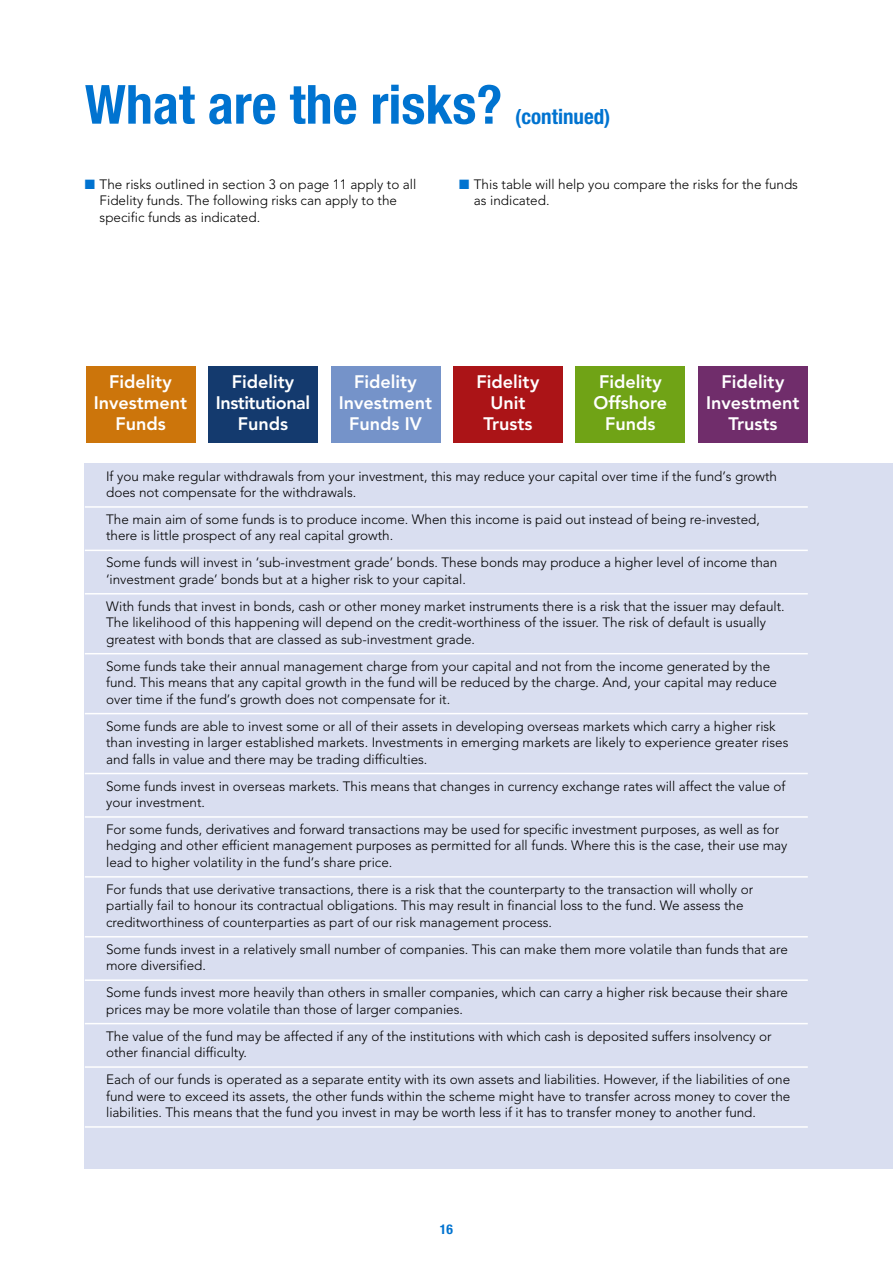
<style>
.page{position:relative;width:893px;height:1263px;background:#fff}
.page>*{position:absolute;margin:0;border:0;box-sizing:border-box;transform-origin:0 0}
.t1{font:54px "Helvetica Neue Bold Cond OV JQLCHA";color:#0073d0}
.t2{font:21px "Helvetica Neue Bold Cond OV JQLCHA";color:#0073d0}
.t3{font:18px/21px "Avenir Heavy OV KQLCHA";color:#fff;text-align:center}
.t4{font:18px/21px "Avenir Heavy OV KQLCHA";letter-spacing:-.025em;color:#fff;text-align:center}
.t5{font:13.5px/16.5px "Avenir Light OV LQLCHA";color:#000}
.t6{font:13.5px "Helvetica Neue Bold Cond OV JQLCHA";color:#0073d0}
.s1{color:#0073d0}
</style>
<div class="page">
<div style="left:85px;top:464px;width:807px;height:705px;background:#d9def0"></div>
<hr style="left:85px;top:506px;width:723px;height:2px;background:#fff">
<hr style="left:85px;top:550px;width:723px;height:1px;background:#fff">
<hr style="left:85px;top:593px;width:723px;height:2px;background:#fff">
<hr style="left:85px;top:653px;width:723px;height:1px;background:#fff">
<hr style="left:85px;top:713px;width:723px;height:1px;background:#fff">
<hr style="left:85px;top:773px;width:723px;height:1px;background:#fff">
<hr style="left:85px;top:816px;width:723px;height:2px;background:#fff">
<hr style="left:85px;top:876px;width:723px;height:2px;background:#fff">
<hr style="left:85px;top:936px;width:723px;height:2px;background:#fff">
<hr style="left:85px;top:979px;width:723px;height:2px;background:#fff">
<hr style="left:85px;top:1023px;width:723px;height:1px;background:#fff">
<hr style="left:85px;top:1066px;width:723px;height:2px;background:#fff">
<hr style="left:85px;top:1126px;width:723px;height:2px;background:#fff">
<div style="left:86px;top:366px;width:109px;height:76px;background:#cc750b"></div>
<div style="left:208px;top:366px;width:110px;height:76px;background:#143a6e"></div>
<div style="left:331px;top:366px;width:109px;height:76px;background:#7593c9"></div>
<div style="left:453px;top:366px;width:110px;height:76px;background:#ab1417"></div>
<div style="left:576px;top:366px;width:109px;height:76px;background:#70a316"></div>
<div style="left:698px;top:366px;width:110px;height:76px;background:#702d6b"></div>
<h1 class="t1" style="left:85px;top:73px;width:419px">What are the risks?</h1>
<h2 class="t2" style="left:515px;top:104px;width:97px">(continued)</h2>
<p class="t5" style="left:100px;top:176px;width:318px;text-indent:-15px"><span class="s1">■</span> The risks outlined in section 3 on page 11 apply to all<br>Fidelity funds. The following risks can apply to the specific funds as indicated.</p>
<p class="t5" style="left:474px;top:176px;width:326px;text-indent:-15px"><span class="s1">■</span> This table will help you compare the risks for the funds as indicated.</p>
<h3 class="t3" style="left:94px;top:371px;width:95px">Fidelity<br>Investment<br>Funds</h3>
<h3 class="t4" style="left:216px;top:371px;width:96px">Fidelity<br>Institutional<br>Funds</h3>
<h3 class="t3" style="left:339px;top:371px;width:95px">Fidelity<br>Investment<br>Funds IV</h3>
<h3 class="t3" style="left:477px;top:371px;width:64px">Fidelity<br>Unit<br>Trusts</h3>
<h3 class="t3" style="left:594px;top:371px;width:75px">Fidelity<br>Offshore<br>Funds</h3>
<h3 class="t3" style="left:706px;top:371px;width:95px">Fidelity<br>Investment<br>Trusts</h3>
<p class="t5" style="left:106px;top:468px;width:672px">If you make regular withdrawals from your investment, this may reduce your capital over time if the fund’s growth does not compensate for the withdrawals.</p>
<p class="t5" style="left:106px;top:511px;width:655px">The main aim of some funds is to produce income. When this income is paid out instead of being re-invested, there is little prospect of any real capital growth.</p>
<p class="t5" style="left:106px;top:554px;width:673px">Some funds will invest in ‘sub-investment grade’ bonds. These bonds may produce a higher level of income than ‘investment grade’ bonds but at a higher risk to your capital.</p>
<p class="t5" style="left:106px;top:598px;width:680px">With funds that invest in bonds, cash or other money market instruments there is a risk that the issuer may default.<br>The likelihood of this happening will depend on the credit-worthiness of the issuer. The risk of default is usually greatest with bonds that are classed as sub-investment grade.</p>
<p class="t5" style="left:106px;top:658px;width:672px">Some funds take their annual management charge from your capital and not from the income generated by the fund. This means that any capital growth in the fund will be reduced by the charge. And, your capital may reduce over time if the fund’s growth does not compensate for it.</p>
<p class="t5" style="left:106px;top:718px;width:684px">Some funds are able to invest some or all of their assets in developing overseas markets which carry a higher risk than investing in larger established markets. Investments in emerging markets are likely to experience greater rises and falls in value and there may be trading difficulties.</p>
<p class="t5" style="left:106px;top:778px;width:681px">Some funds invest in overseas markets. This means that changes in currency exchange rates will affect the value of your investment.</p>
<p class="t5" style="left:106px;top:821px;width:683px">For some funds, derivatives and forward transactions may be used for specific investment purposes, as well as for hedging and other efficient management purposes as permitted for all funds. Where this is the case, their use may lead to higher volatility in the fund’s share price.</p>
<p class="t5" style="left:106px;top:881px;width:648px">For funds that use derivative transactions, there is a risk that the counterparty to the transaction will wholly or partially fail to honour its contractual obligations. This may result in financial loss to the fund. We assess the creditworthiness of counterparties as part of our risk management process.</p>
<p class="t5" style="left:106px;top:941px;width:683px">Some funds invest in a relatively small number of companies. This can make them more volatile than funds that are more diversified.</p>
<p class="t5" style="left:106px;top:984px;width:683px">Some funds invest more heavily than others in smaller companies, which can carry a higher risk because their share prices may be more volatile than those of larger companies.</p>
<p class="t5" style="left:106px;top:1028px;width:667px">The value of the fund may be affected if any of the institutions with which cash is deposited suffers insolvency or other financial difficulty.</p>
<p class="t5" style="left:106px;top:1071px;width:686px;text-align:justify">Each of our funds is operated as a separate entity with its own assets and liabilities. However, if the liabilities of one fund were to exceed its assets, the other funds within the scheme might have to transfer across money to cover the liabilities. This means that the fund you invest in may be worth less if it has to transfer money to another fund.</p>
<p class="t6" style="left:440px;top:1222px;width:14px">16</p>
</div>
